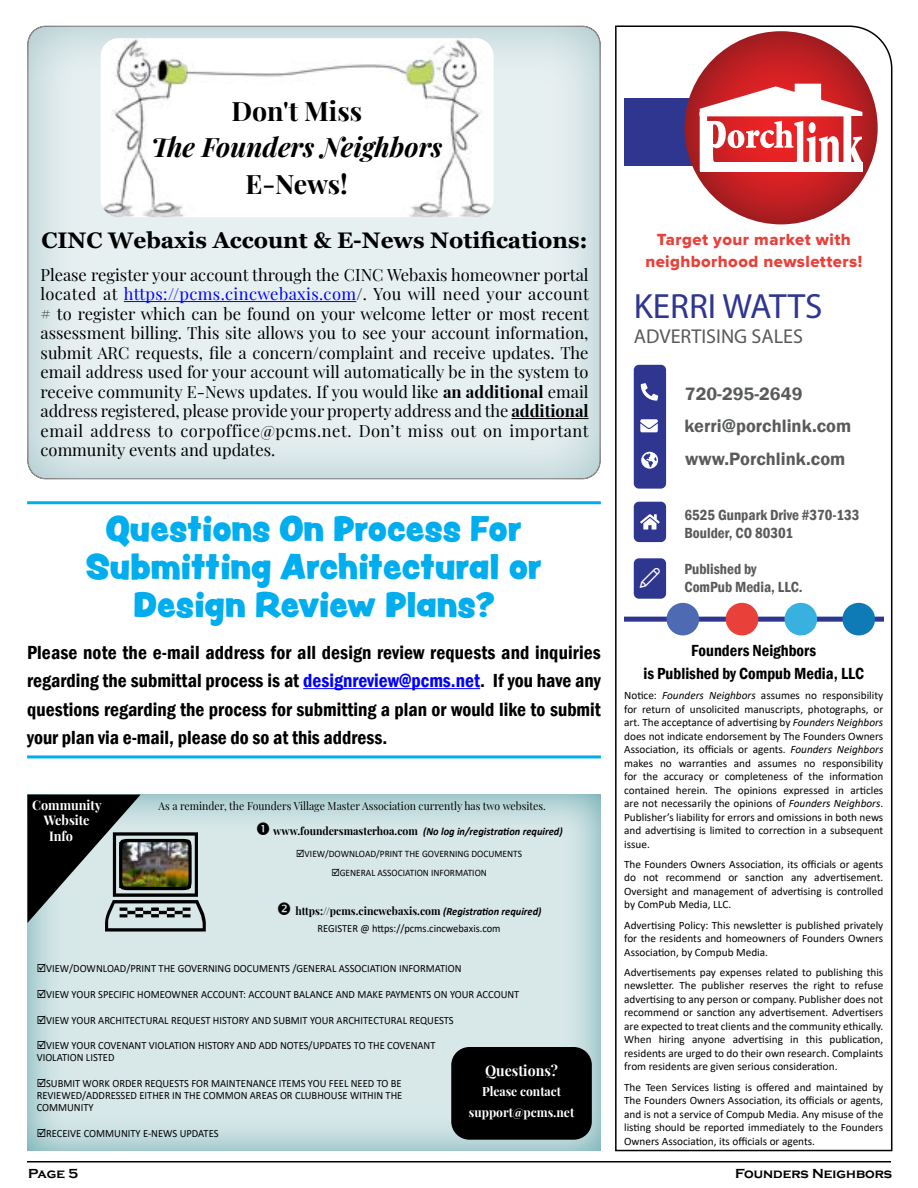
<style>
.page{position:relative;width:918px;height:1188px;background:#fff}
.page>*{position:absolute;margin:0;border:0;box-sizing:border-box;transform-origin:0 0}
.t1{font:700 35.1px "Lato";color:#2e3690}
.t2{font:31.5px/37.8px "Peachy Keen JF";color:#00aeef;text-align:center}
.t3{font:italic 700 26.7px "Playfair Display";color:#000}
.t4{font:700 26.7px "Playfair Display";color:#000}
.t5{font:700 22.5px "Georgia";color:#000}
.t6{font:20.1px "Lato";color:#595a5c}
.t7{font:600 condensed 19.5px/28.5px "Franklin Gothic";color:#000;text-align:justify}
.t8{font:600 18.45px/33.2px "Franklin Gothic";color:#595a5c}
.t9{font:16.8px/22.2px "Proxima Nova Extrabld";letter-spacing:.025em;color:#e9403a;text-align:center}
.t10{font:16.5px/19.5px "Playfair Display";color:#000;text-align:justify}
.t11{font:600 condensed 16.5px/23.2px "Franklin Gothic";color:#000;text-align:center}
.t12{font:600 condensed 15px/18.1px "Franklin Gothic";color:#595a5c}
.t13{font:700 14.7px "Playfair Display";color:#fff;scale:.95 1}
.t14{font:700 13.5px "Copperplate Gothic";color:#000}
.t15{font:700 13.35px "Playfair Display";color:#fff;scale:.95 1}
.t16{font:700 12.6px/20.5px "Playfair Display";color:#fff;text-align:center;scale:.95 1}
.t17{font:11.25px/13.5px "Calibri";color:#000;text-align:justify}
.t18{font:11.1px/12px "Calibri";color:#000;scale:.95 1}
.t19{font:10.95px "Playfair Display";color:#000;scale:.95 1}
.t20{font:italic 700 10.95px "Calibri";color:#000;scale:.95 1}
.t21{font:700 10.95px "Playfair Display";color:#000;scale:.95 1}
.t22{font:10.95px "Calibri";color:#000;scale:.95 1}
.t23{font:9.9px "Calibri";color:#000;scale:.95 1}
.s1{color:#00f}
.s2{font-weight:700}
.s3{font-family:"Playfair Display";font-style:normal}
.s4{font-family:"Calibri";font-style:italic}
.s5{font-style:italic}
</style>
<div class="page">
<hr style="left:27px;top:1161px;width:864px;height:1px;background:#000">
<hr style="left:303px;top:688px;width:177px;height:1px;background:#00f">
<div style="left:12px;top:14px;width:601px;height:467px;background:#fff;opacity:.75"></div>
<img style="left:101px;top:38px;width:393px;height:179px">
<hr style="left:124px;top:301px;width:232px;height:1px;background:#00f">
<hr style="left:511px;top:418px;width:78px;height:1px;background:#000">
<svg style="left:615px;top:25px;width:278px;height:1127px"></svg>
<div style="left:624px;top:98px;width:93px;height:68px;background:#2e3690"></div>
<svg style="left:684px;top:31px;width:194px;height:193px;background:#b72124"></svg>
<div style="left:700px;top:162px;width:162px;height:10px;background:#fff"></div>
<svg style="left:700px;top:84px;width:162px;height:78px"></svg>
<div style="left:634px;top:365px;width:32px;height:124px;background:#2e3690;border-radius:5px"></div>
<div style="left:634px;top:502px;width:32px;height:40px;background:#2e3690;border-radius:5px"></div>
<svg style="left:640px;top:514px;width:20px;height:16px"></svg>
<svg style="left:640px;top:419px;width:18px;height:13px"></svg>
<svg style="left:641px;top:452px;width:17px;height:17px"></svg>
<svg style="left:641px;top:383px;width:17px;height:18px"></svg>
<div style="left:624px;top:617px;width:259px;height:5px;background:#2e3690"></div>
<div style="left:726px;top:603px;width:32px;height:32px;background:#e9403a;border-radius:50%"></div>
<div style="left:667px;top:603px;width:32px;height:32px;background:#4d6ab2;border-radius:50%"></div>
<div style="left:785px;top:603px;width:32px;height:32px;background:#38b1e0;border-radius:50%"></div>
<div style="left:842px;top:603px;width:33px;height:32px;background:#0e7ab6;border-radius:50%"></div>
<div style="left:634px;top:558px;width:32px;height:41px;background:#2e3690;border-radius:5px"></div>
<hr style="left:27px;top:501px;width:574px;height:3px;background:#00aeef">
<hr style="left:27px;top:755px;width:574px;height:3px;background:#00aeef">
<div style="left:12px;top:784px;width:601px;height:367px;background:#fff;opacity:.75"></div>
<div style="left:451px;top:1047px;width:141px;height:93px;background:#000;border-radius:18px"></div>
<svg style="left:257px;top:822px;width:12px;height:13px"></svg>
<svg style="left:278px;top:903px;width:12px;height:12px"></svg>
<svg style="left:27px;top:795px;width:179px;height:137px;background:#86908c"></svg>
<h3 class="t4" style="left:231px;top:90px;width:132px">Don't Miss</h3>
<h3 class="t3" style="left:151px;top:126px;width:293px">The Founders Neighbors</h3>
<h3 class="t4" style="left:246px;top:163px;width:104px">E-News!</h3>
<h3 class="t5" style="left:41px;top:225px;width:548px">CINC Webaxis Account &amp; E-News Notifications:</h3>
<p class="t10" style="left:41px;top:263px;width:550px">Please register your account through the CINC Webaxis homeowner portal located at <span class="s1">https://pcms.cincwebaxis.com</span>/. You will need your account # to register which can be found on your welcome letter or most recent assessment billing. This site allows you to see your account information, submit ARC requests, file a concern/complaint and receive updates. The email address used for your account will automatically be in the system to receive community E-News updates. If you would like <span class="s2">an additional</span> email address registered, please provide your property address and the <span class="s2">additional </span>email address to corpoffice@pcms.net. Don’t miss out on important community events and updates.</p>
<h2 class="t2" style="left:86px;top:509px;width:458px">Questions On Process For<br>Submitting Architectural or<br>Design Review Plans?</h2>
<p class="t7" style="left:27px;top:638px;width:575px">Please note the e-mail address for all design review requests and inquiries regarding the submittal process is at <span class="s1">designreview@pcms.net</span>. If you have any questions regarding the process for submitting a plan or would like to submit your plan via e-mail, please do so at this address.</p>
<p class="t15" style="left:32px;top:794px;width:75px">Community</p>
<p class="t15" style="left:44px;top:810px;width:50px">Website</p>
<p class="t15" style="left:49px;top:826px;width:27px">Info</p>
<p class="t19" style="left:159px;top:798px;width:409px">As a reminder, the Founders Village Master Association currently has two websites.</p>
<p class="t20" style="left:273px;top:823px;width:306px"><span class="s3">www.foundersmasterhoa.com</span> (No log in/registration required)</p>
<p class="t23" style="left:296px;top:846px;width:239px">☑VIEW/DOWNLOAD/PRINT THE GOVERNING DOCUMENTS</p>
<p class="t23" style="left:331px;top:866px;width:165px">☑GENERAL ASSOCIATION INFORMATION</p>
<p class="t21" style="left:296px;top:903px;width:260px">https://pcms.cincwebaxis.com <span class="s4">(Registration required)</span></p>
<p class="t22" style="left:318px;top:921px;width:194px">REGISTER @ https://pcms.cincwebaxis.com</p>
<p class="t18" style="left:37px;top:962px;width:449px">☑VIEW/DOWNLOAD/PRINT THE GOVERNING DOCUMENTS /GENERAL ASSOCIATION INFORMATION</p>
<p class="t18" style="left:37px;top:988px;width:510px">☑VIEW YOUR SPECIFIC HOMEOWNER ACCOUNT: ACCOUNT BALANCE AND MAKE PAYMENTS ON YOUR ACCOUNT</p>
<p class="t18" style="left:37px;top:1014px;width:440px">☑VIEW YOUR ARCHITECTURAL REQUEST HISTORY AND SUBMIT YOUR ARCHITECTURAL REQUESTS</p>
<p class="t18" style="left:37px;top:1039px;width:421px">☑VIEW YOUR COVENANT VIOLATION HISTORY AND ADD NOTES/UPDATES TO THE COVENANT<br>VIOLATION LISTED</p>
<p class="t18" style="left:37px;top:1077px;width:386px;text-align:justify">☑SUBMIT WORK ORDER REQUESTS FOR MAINTENANCE ITEMS YOU FEEL NEED TO BE REVIEWED/ADDRESSED EITHER IN THE COMMON AREAS OR CLUBHOUSE WITHIN THE COMMUNITY</p>
<p class="t18" style="left:37px;top:1127px;width:193px">☑RECEIVE COMMUNITY E-NEWS UPDATES</p>
<h3 class="t13" style="left:485px;top:1058px;width:78px">Questions?</h3>
<p class="t16" style="left:469px;top:1080px;width:112px">Please contact support@pcms.net</p>
<h3 class="t9" style="left:645px;top:229px;width:218px">Target your market with neighborhood newsletters!</h3>
<h1 class="t1" style="left:634px;top:284px;width:190px">KERRI WATTS</h1>
<h3 class="t6" style="left:634px;top:324px;width:171px">ADVERTISING SALES</h3>
<h3 class="t8" style="left:685px;top:377px;width:119px">720-295-2649</h3>
<h3 class="t8" style="left:685px;top:409px;width:168px">kerri@porchlink.com www.Porchlink.com</h3>
<h3 class="t12" style="left:685px;top:505px;width:177px">6525 Gunpark Drive #370-133<br>Boulder, CO 80301</h3>
<h3 class="t12" style="left:685px;top:560px;width:120px">Published by<br>ComPub Media, LLC.</h3>
<h3 class="t11" style="left:643px;top:638px;width:222px">Founders Neighbors<br>is Published by Compub Media, LLC</h3>
<p class="t17" style="left:624px;top:688px;width:261px">Notice: <span class="s5">Founders Neighbors</span> assumes no responsibility for return of unsolicited manuscripts, photographs, or art. The acceptance of advertising by <span class="s5">Founders Neighbors </span>does not indicate endorsement by The Founders Owners Association, its officials or agents. <span class="s5">Founders Neighbors </span>makes no warranties and assumes no responsibility for the accuracy or completeness of the information contained herein. The opinions expressed in articles are not necessarily the opinions of <span class="s5">Founders Neighbors</span>.<br>Publisher’s liability for errors and omissions in both news and advertising is limited to correction in a subsequent issue.</p>
<p class="t17" style="left:624px;top:857px;width:261px">The Founders Owners Association, its officials or agents do not recommend or sanction any advertisement.<br>Oversight and management of advertising is controlled by ComPub Media, LLC.</p>
<p class="t17" style="left:624px;top:918px;width:261px">Advertising Policy: This newsletter is published privately for the residents and homeowners of Founders Owners Association, by Compub Media.</p>
<p class="t17" style="left:624px;top:965px;width:261px">Advertisements pay expenses related to publishing this newsletter. The publisher reserves the right to refuse advertising to any person or company. Publisher does not recommend or sanction any advertisement. Advertisers are expected to treat clients and the community ethically.<br>When hiring anyone advertising in this publication, residents are urged to do their own research. Complaints from residents are given serious consideration.</p>
<p class="t17" style="left:624px;top:1080px;width:261px">The Teen Services listing is offered and maintained by The Founders Owners Association, its officials or agents, and is not a service of Compub Media. Any misuse of the listing should be reported immediately to the Founders Owners Association, its officials or agents.</p>
<p class="t14" style="left:28px;top:1166px;width:51px">Page 5</p>
<p class="t14" style="left:735px;top:1166px;width:159px">Founders Neighbors</p>
</div>
